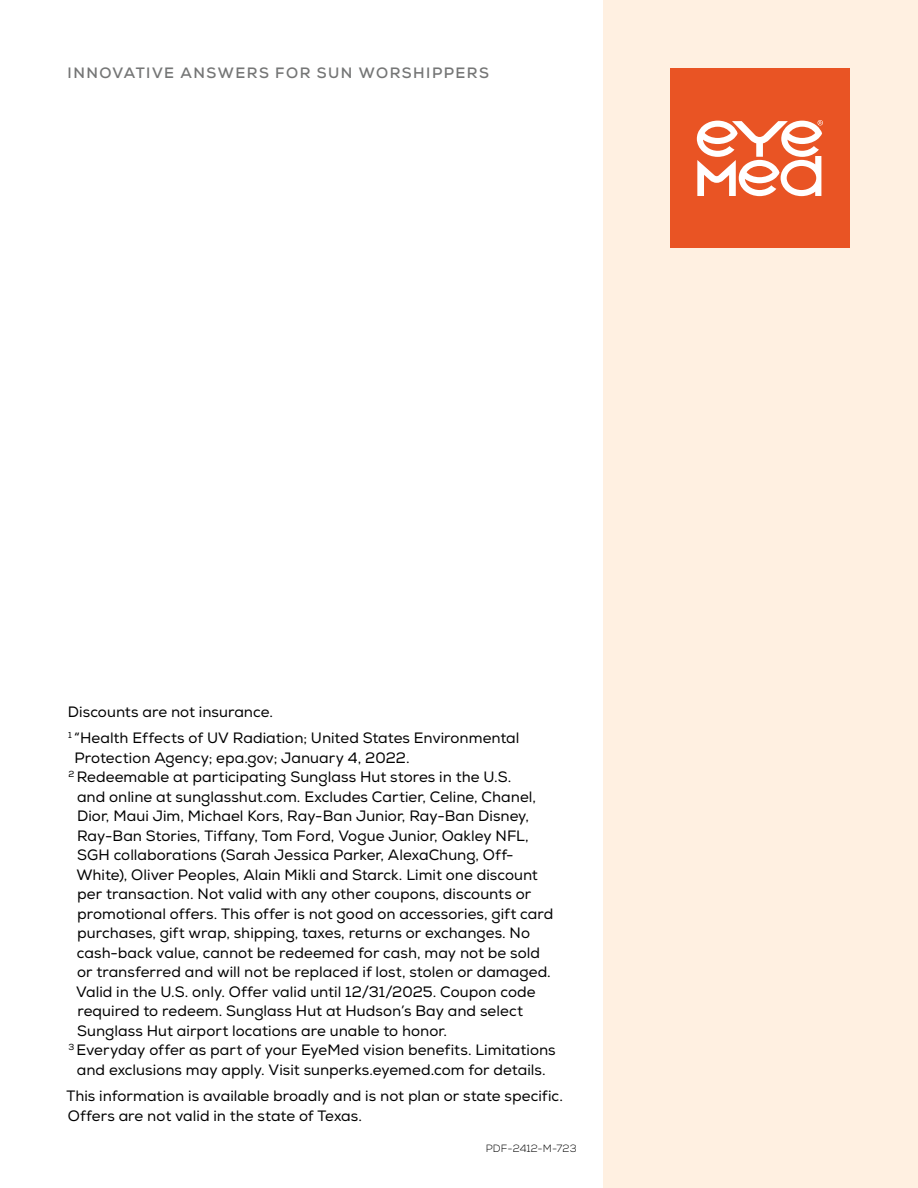
<style>
.page{position:relative;width:918px;height:1188px;background:#fff}
.page>*{position:absolute;margin:0;border:0;box-sizing:border-box;transform-origin:0 0}
.body_10_13{font:15px/19.5px "Nexa";color:#000}
.Page_Subheader__H1{font:700 15px "Nexa";letter-spacing:.095em;color:#757676}
.t1{font:300 10.5px "Nexa";letter-spacing:.015em;color:#000}
</style>
<div class="page">
<div style="left:603px;top:0;width:315px;height:1188px;background:#fff0e1"></div>
<div style="left:670px;top:69px;width:179px;height:179px;background:#e95424"></div>
<svg style="left:697px;top:120px;width:126px;height:76px"></svg>
<h1 class="Page_Subheader__H1" style="left:68px;top:63px;width:423px">INNOVATIVE ANSWERS FOR SUN WORSHIPPERS</h1>
<p class="body_10_13" style="left:68px;top:702px;width:207px">Discounts are not insurance.</p>
<p class="body_10_13" style="left:75px;top:729px;width:446px;text-indent:-6px"><sup>1</sup> “Health Effects of UV Radiation; United States Environmental<br>Protection Agency; epa.gov; January 4, 2022.</p>
<p class="body_10_13" style="left:76px;top:768px;width:479px;text-indent:-8px"><sup>2</sup> Redeemable at participating Sunglass Hut stores in the U.S.<br>and online at sunglasshut.com. Excludes Cartier, Celine, Chanel, Dior, Maui Jim, Michael Kors, Ray-Ban Junior, Ray-Ban Disney, Ray-Ban Stories, Tiffany, Tom Ford, Vogue Junior, Oakley NFL, SGH collaborations (Sarah Jessica Parker, AlexaChung, Off-White), Oliver Peoples, Alain Mikli and Starck. Limit one discount per transaction. Not valid with any other coupons, discounts or promotional offers. This offer is not good on accessories, gift card purchases, gift wrap, shipping, taxes, returns or exchanges. No cash-back value, cannot be redeemed for cash, may not be sold or transferred and will not be replaced if lost, stolen or damaged.<br>Valid in the U.S. only. Offer valid until 12/31/2025. Coupon code required to redeem. Sunglass Hut at Hudson’s Bay and select Sunglass Hut airport locations are unable to honor.</p>
<p class="body_10_13" style="left:68px;top:1041px;width:489px;text-align:center"><sup>3</sup> Everyday offer as part of your EyeMed vision benefits. Limitations and exclusions may apply. Visit sunperks.eyemed.com for details.</p>
<p class="body_10_13" style="left:66px;top:1086px;width:498px">This information is available broadly and is not plan or state specific.</p>
<p class="body_10_13" style="left:68px;top:1106px;width:296px">Offers are not valid in the state of Texas.</p>
<p class="t1" style="left:486px;top:1142px;width:92px">PDF-2412-M-723</p>
</div>
